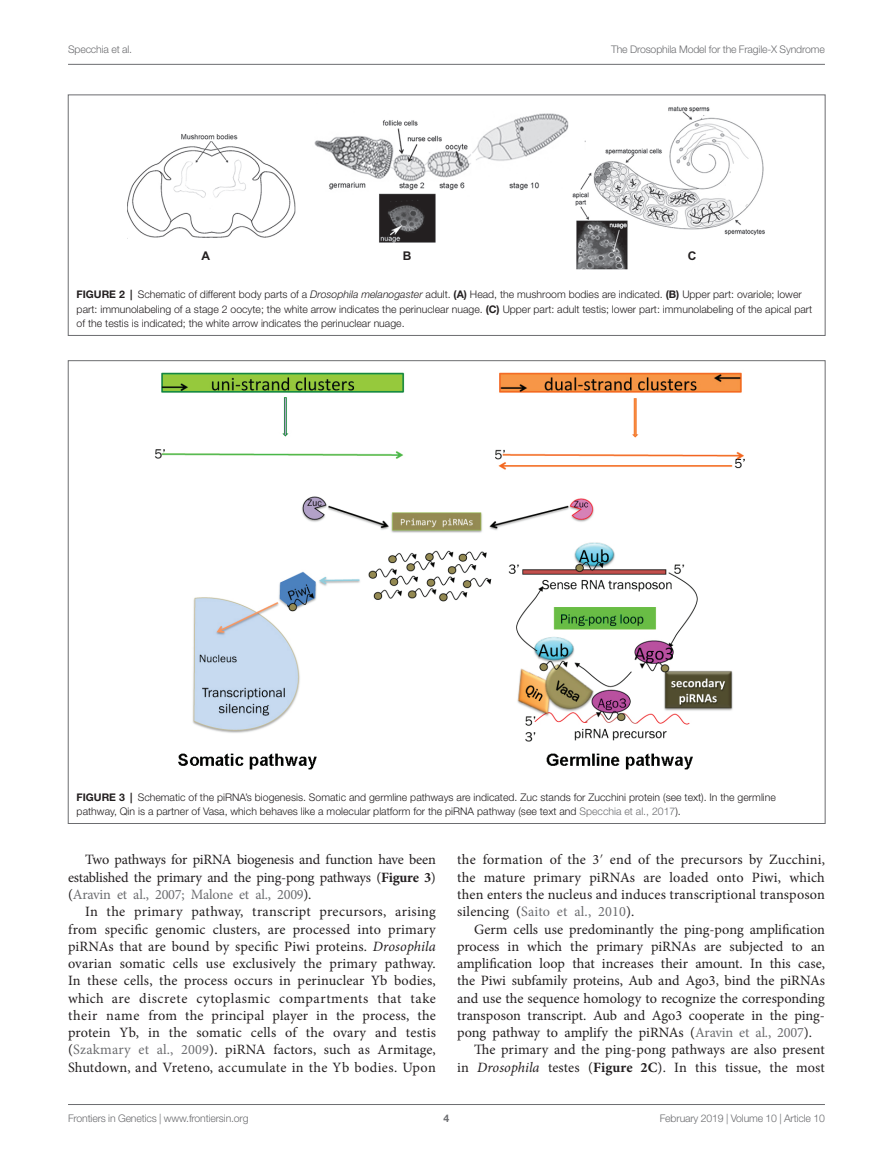
<style>
.page{position:relative;width:893px;height:1170px;background:#fff}
.page>*{position:absolute;margin:0;border:0;box-sizing:border-box;transform-origin:0 0}
.TEXT{font:14.25px/17.2px "Minion Pro";letter-spacing:.005em;color:#231f20;text-align:justify}
.t1{font:700 12px "Arial";color:#231f20}
.FIG_LEG{font:300 10.5px/14.2px "Helvetica Neue LT Std";color:#231f20}
.t2{font:300 10.5px "Helvetica Neue LT Std";letter-spacing:-.015em;color:#6c6d70}
.t3{font:700 10.5px "Helvetica Neue LT Std";color:#6c6d70}
.s1{font-weight:700}
.s2{font-style:italic}
.s3{color:#6c6d70}
.s4{font-family:"STIX General"}
</style>
<div class="page">
<hr style="left:68px;top:64px;width:757px;height:1px;background:#6c6d70">
<hr style="left:68px;top:1104px;width:757px;height:1px;background:#6c6d70">
<img style="left:155px;top:372px;width:589px;height:398px">
<img style="left:128px;top:106px;width:637px;height:163px">
<p class="t2" style="left:68px;top:42px;width:66px">Specchia et al.</p>
<p class="t2" style="left:611px;top:42px;width:215px">The Drosophila Model for the Fragile-X Syndrome</p>
<p class="t1" style="left:202px;top:248px;width:10px">A</p>
<p class="t1" style="left:403px;top:248px;width:10px">B</p>
<p class="t1" style="left:688px;top:248px;width:10px">C</p>
<p class="FIG_LEG" style="left:77px;top:287px;width:737px"><span class="s1">FIGURE 2 |</span> Schematic of different body parts of a <span class="s2">Drosophila melanogaster</span> adult. <span class="s1">(A)</span> Head, the mushroom bodies are indicated. <span class="s1">(B)</span> Upper part: ovariole; lower part: immunolabeling of a stage 2 oocyte; the white arrow indicates the perinuclear nuage. <span class="s1">(C)</span> Upper part: adult testis; lower part: immunolabeling of the apical part of the testis is indicated; the white arrow indicates the perinuclear nuage.</p>
<p class="FIG_LEG" style="left:77px;top:789px;width:701px"><span class="s1">FIGURE 3 |</span> Schematic of the piRNA’s biogenesis. Somatic and germline pathways are indicated. Zuc stands for Zucchini protein (see text). In the germline pathway, Qin is a partner of Vasa, which behaves like a molecular platform for the piRNA pathway (see text and <span class="s3">Specchia et al., 2017</span>).</p>
<p class="TEXT" style="left:68px;top:851px;width:369px;text-indent:17px">Two pathways for piRNA biogenesis and function have been established the primary and the ping-pong pathways (<span class="s1">Figure 3</span>) (<span class="s3">Aravin et al., 2007; Malone et al., 2009</span>).</p>
<p class="TEXT" style="left:68px;top:903px;width:369px;text-indent:17px">In the primary pathway, transcript precursors, arising from specific genomic clusters, are processed into primary piRNAs that are bound by specific Piwi proteins. <span class="s2">Drosophila </span>ovarian somatic cells use exclusively the primary pathway.<br>In these cells, the process occurs in perinuclear Yb bodies, which are discrete cytoplasmic compartments that take their name from the principal player in the process, the protein Yb, in the somatic cells of the ovary and testis (<span class="s3">Szakmary et al., 2009</span>). piRNA factors, such as Armitage, Shutdown, and Vreteno, accumulate in the Yb bodies. Upon</p>
<p class="TEXT" style="left:457px;top:851px;width:369px">the formation of the 3<span class="s4">′</span> end of the precursors by Zucchini, the mature primary piRNAs are loaded onto Piwi, which then enters the nucleus and induces transcriptional transposon silencing (<span class="s3">Saito et al., 2010</span>).</p>
<p class="TEXT" style="left:457px;top:920px;width:369px;text-indent:17px">Germ cells use predominantly the ping-pong amplification process in which the primary piRNAs are subjected to an amplification loop that increases their amount. In this case, the Piwi subfamily proteins, Aub and Ago3, bind the piRNAs and use the sequence homology to recognize the corresponding transposon transcript. Aub and Ago3 cooperate in the ping&shy;pong pathway to amplify the piRNAs (<span class="s3">Aravin et al., 2007</span>).</p>
<p class="TEXT" style="left:457px;top:1041px;width:369px;text-align:right">The primary and the ping-pong pathways are also present<br>in <span class="s2">Drosophila</span> testes (<span class="s1">Figure 2C</span>). In this tissue, the most</p>
<p class="t2" style="left:68px;top:1111px;width:182px">Frontiers in Genetics | www.frontiersin.org</p>
<p class="t3" style="left:444px;top:1111px;width:7px">4</p>
<p class="t2" style="left:660px;top:1111px;width:167px">February 2019 | Volume 10 | Article 10</p>
</div>
